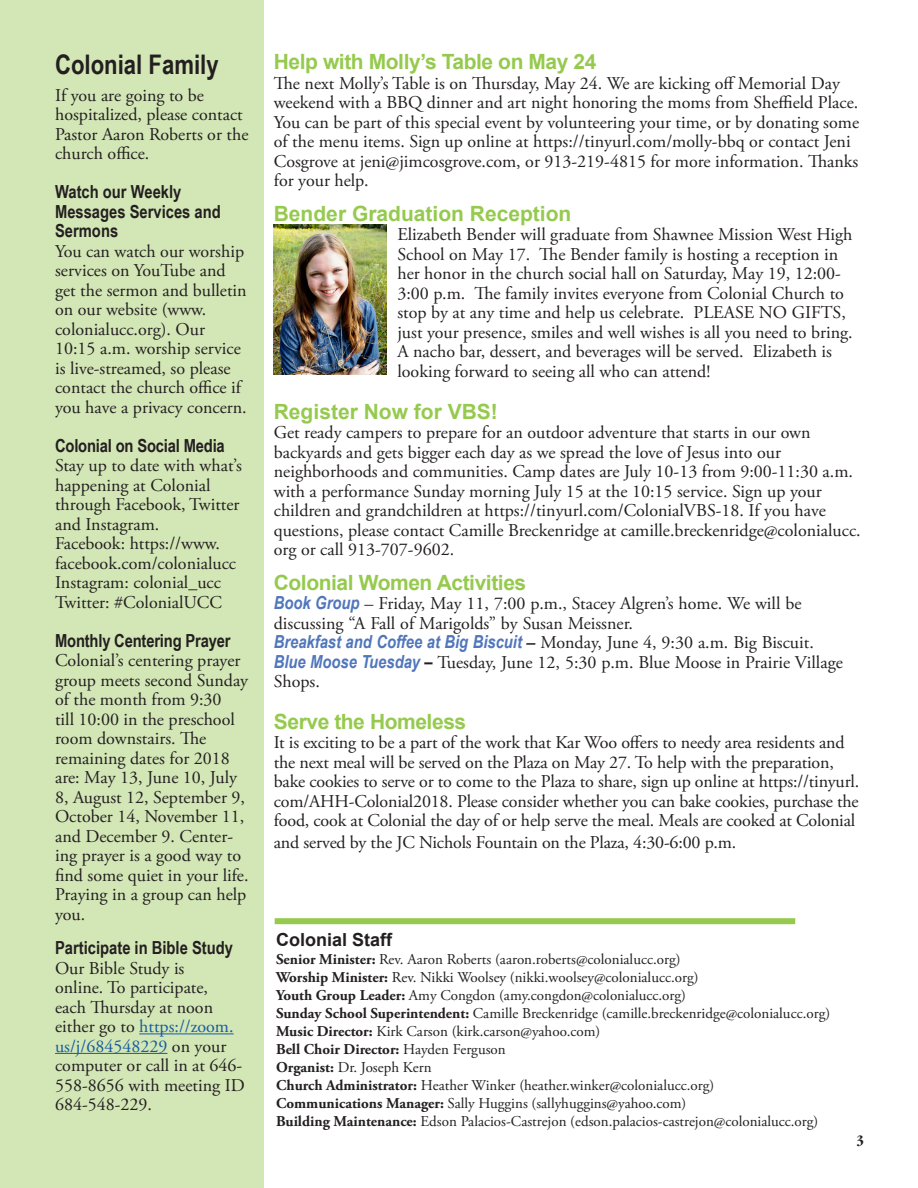
<style>
.page{position:relative;width:918px;height:1188px;background:#fff}
.page>*{position:absolute;margin:0;border:0;box-sizing:border-box;transform-origin:0 0}
.t1{font:700 27px "Arial Narrow";color:#231f20}
.t2{font:700 21px "Arial";letter-spacing:-.02em;color:#96ca4e}
.t3{font:700 21px "Arial";color:#96ca4e}
.t4{font:18px/19.5px "Adobe Garamond Pro";color:#231f20}
.t5{font:700 18px "Arial Narrow";letter-spacing:-.01em;color:#231f20}
.t6{font:700 18px "Arial";color:#231f20}
.t7{font:15px "Adobe Garamond Pro";color:#231f20}
.t8{font:700 15px "Adobe Garamond Pro";color:#231f20}
.t9{font:700 condensed 15px "Garamond";color:#231f20}
.s1{font-family:"Arial Narrow";font-weight:700}
.s2{color:#175d9e}
.s3{font-family:"Arial Narrow";font-weight:700;font-style:italic;color:#5076bb}
.s4{font-family:"Garamond";font-weight:700;font-style:italic;font-stretch:condensed}
.s5{font-family:"Arial Narrow";font-weight:700;font-style:italic}
.s6{font-weight:700}
.s7{font-weight:400}
</style>
<div class="page">
<div style="left:0;top:0;width:263px;height:1188px;background:#d3e6b6"></div>
<div style="left:275px;top:918px;width:520px;height:6px;background:#96ca4e"></div>
<hr style="left:139px;top:1033px;width:95px;height:1px;background:#175d9e">
<hr style="left:55px;top:1053px;width:112px;height:1px;background:#175d9e">
<img style="left:274px;top:224px;width:112px;height:150px">
<p class="t1" style="left:55px;top:44px;width:165px">Colonial Family</p>
<p class="t4" style="left:55px;top:86px;width:195px">If you are going to be hospitalized, please contact<br>Pastor Aaron Roberts or the church office.</p>
<p class="t4" style="left:55px;top:183px;width:193px"><span class="s1">Watch our Weekly<br>Messages Services and<br>Sermons<br></span>You can watch our worship services on YouTube and get the sermon and bulletin on our website (www. colonialucc.org). Our<br>10:15 a.m. worship service is live-streamed, so please contact the church office if you have a privacy concern.</p>
<p class="t5" style="left:55px;top:432px;width:171px">Colonial on Social Media</p>
<p class="t4" style="left:55px;top:456px;width:188px">Stay up to date with what’s happening at Colonial through Facebook, Twitter and Instagram.</p>
<p class="t4" style="left:55px;top:534px;width:183px">Facebook: https://www. facebook.com/colonialucc</p>
<p class="t4" style="left:55px;top:573px;width:167px">Instagram: colonial_ucc</p>
<p class="t4" style="left:55px;top:593px;width:168px">Twitter: #ColonialUCC</p>
<p class="t5" style="left:55px;top:627px;width:177px">Monthly Centering Prayer</p>
<p class="t4" style="left:55px;top:651px;width:195px">Colonial’s centering prayer group meets second Sunday of the month from 9:30<br>till 10:00 in the preschool room downstairs. The remaining dates for 2018 are: May 13, June 10, July<br>8, August 12, September 9,<br>October 14, November 11, and December 9. Center&shy;ing prayer is a good way to find some quiet in your life.<br>Praying in a group can help you.</p>
<p class="t5" style="left:55px;top:934px;width:180px">Participate in Bible Study</p>
<p class="t4" style="left:55px;top:959px;width:191px">Our Bible Study is<br>online. To participate,<br>each Thursday at noon either go to <span class="s2">https://zoom. us/j/684548229</span> on your computer or call in at 646-<br>558-8656 with meeting ID<br>684-548-229.</p>
<p class="t2" style="left:274px;top:48px;width:324px">Help with Molly’s Table on May 24</p>
<p class="t4" style="left:274px;top:74px;width:587px">The next Molly’s Table is on Thursday, May 24. We are kicking off Memorial Day weekend with a BBQ dinner and art night honoring the moms from Sheffield Place.<br>You can be part of this special event by volunteering your time, or by donating some of the menu items. Sign up online at https://tinyurl.com/molly-bbq or contact Jeni Cosgrove at jeni@jimcosgrove.com, or 913-219-4815 for more information. Thanks for your help.</p>
<p class="t3" style="left:274px;top:199px;width:299px">Bender Graduation Reception</p>
<p class="t4" style="left:397px;top:225px;width:457px">Elizabeth Bender will graduate from Shawnee Mission West High School on May 17. The Bender family is hosting a reception in her honor in the church social hall on Saturday, May 19, 12:00- 3:00 p.m. The family invites everyone from Colonial Church to stop by at any time and help us celebrate. PLEASE NO GIFTS, just your presence, smiles and well wishes is all you need to bring.<br>A nacho bar, dessert, and beverages will be served. Elizabeth is looking forward to seeing all who can attend!</p>
<p class="t3" style="left:274px;top:397px;width:226px">Register Now for VBS!</p>
<p class="t4" style="left:274px;top:423px;width:588px">Get ready campers to prepare for an outdoor adventure that starts in our own backyards and gets bigger each day as we spread the love of Jesus into our neighborhoods and communities. Camp dates are July 10-13 from 9:00-11:30 a.m. with a performance Sunday morning July 15 at the 10:15 service. Sign up your children and grandchildren at https://tinyurl.com/ColonialVBS-18. If you have questions, please contact Camille Breckenridge at camille.breckenridge@colonialucc. org or call 913-707-9602.</p>
<p class="t2" style="left:274px;top:568px;width:254px">Colonial Women Activities</p>
<p class="t4" style="left:274px;top:594px;width:529px"><span class="s3">Book Group</span> – Friday, May 11, 7:00 p.m., Stacey Algren’s home. We will be discussing “A Fall of Marigolds” by Susan Meissner.</p>
<p class="t4" style="left:274px;top:633px;width:542px"><span class="s3">Breakfast and Coffee at Big Biscuit</span> <span class="s4">–</span> Monday, June 4, 9:30 a.m. Big Biscuit.</p>
<p class="t4" style="left:274px;top:653px;width:571px"><span class="s3">Blue Moose Tuesday</span> <span class="s5">–</span> Tuesday, June 12, 5:30 p.m. Blue Moose in Prairie Village<br>Shops.</p>
<p class="t2" style="left:274px;top:707px;width:194px">Serve the Homeless</p>
<p class="t4" style="left:274px;top:733px;width:587px">It is exciting to be a part of the work that Kar Woo offers to needy area residents and the next meal will be served on the Plaza on May 27. To help with the preparation, bake cookies to serve or to come to the Plaza to share, sign up online at https://tinyurl. com/AHH-Colonial2018. Please consider whether you can bake cookies, purchase the food, cook at Colonial the day of or help serve the meal. Meals are cooked at Colonial</p>
<p class="t4" style="left:274px;top:833px;width:464px">and served by the JC Nichols Fountain on the Plaza, 4:30-6:00 p.m.</p>
<p class="t6" style="left:276px;top:927px;width:118px">Colonial Staff</p>
<p class="t7" style="left:276px;top:950px;width:406px"><span class="s6">Senior Minister:</span> Rev. Aaron Roberts (aaron.roberts@colonialucc.org)</p>
<p class="t7" style="left:276px;top:968px;width:424px"><span class="s6">Worship Minister:</span> Rev. Nikki Woolsey (nikki.woolsey@colonialucc.org)</p>
<p class="t7" style="left:276px;top:986px;width:411px"><span class="s6">Youth Group Leader:</span> Amy Congdon (amy.congdon@colonialucc.org)</p>
<p class="t7" style="left:276px;top:1004px;width:556px"><span class="s6">Sunday School Superintendent:</span> Camille Breckenridge (camille.breckenridge@colonialucc.org)</p>
<p class="t7" style="left:276px;top:1022px;width:326px"><span class="s6">Music Director:</span> Kirk Carson (kirk.carson@yahoo.com)</p>
<p class="t8" style="left:276px;top:1040px;width:231px">Bell Choir Director: <span class="s7">Hayden Ferguson</span></p>
<p class="t7" style="left:276px;top:1058px;width:157px"><span class="s6">Organist:</span> Dr. Joseph Kern</p>
<p class="t7" style="left:276px;top:1076px;width:440px"><span class="s6">Church Administrator:</span> Heather Winker (heather.winker@colonialucc.org)</p>
<p class="t7" style="left:276px;top:1094px;width:412px"><span class="s6">Communications Manager:</span> Sally Huggins (sallyhuggins@yahoo.com)</p>
<p class="t7" style="left:276px;top:1112px;width:544px"><span class="s6">Building Maintenance:</span> Edson Palacios-Castrejon (edson.palacios-castrejon@colonialucc.org)</p>
<p class="t9" style="left:856px;top:1132px;width:9px">3</p>
</div>
